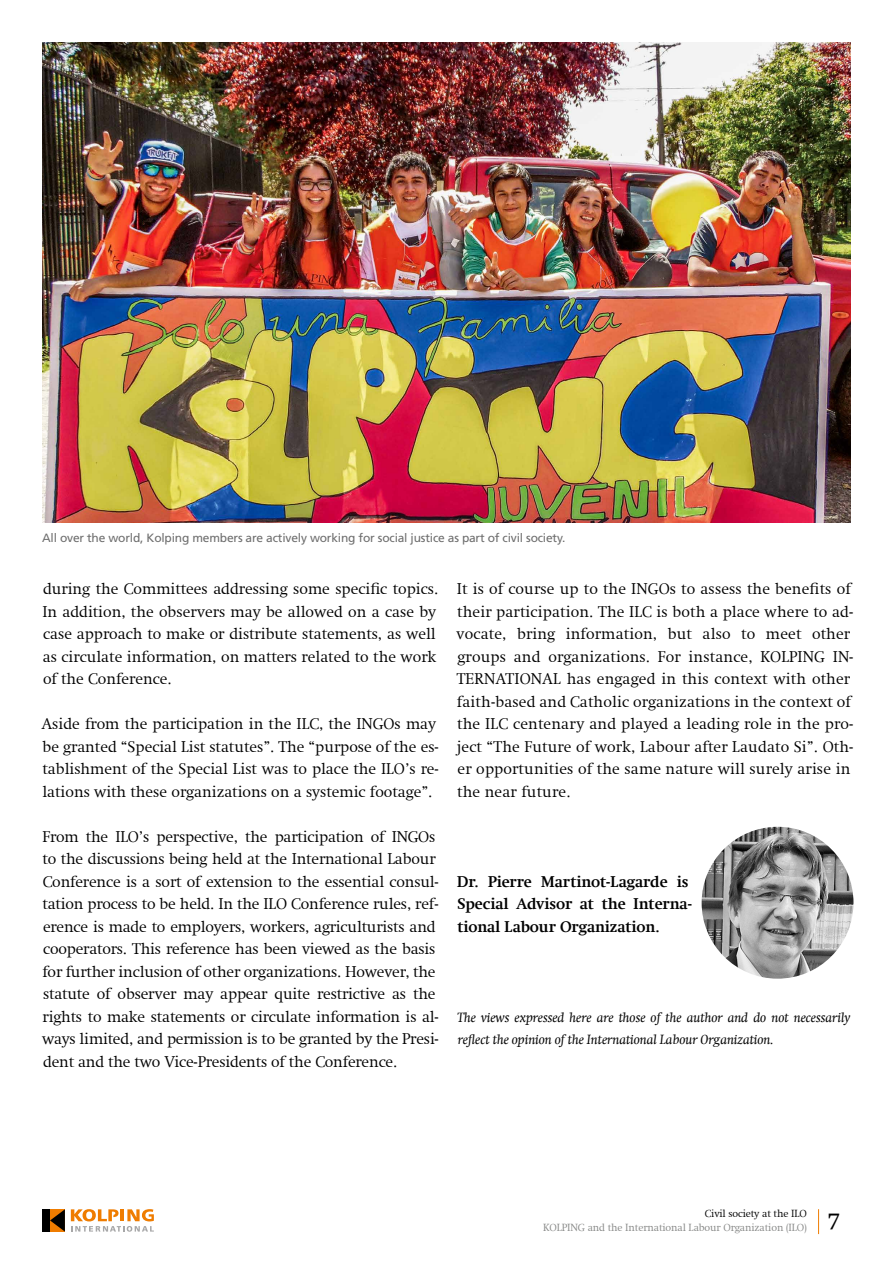
<style>
.page{position:relative;width:893px;height:1263px;background:#fff}
.page>*{position:absolute;margin:0;border:0;box-sizing:border-box;transform-origin:0 0}
.t1{font:300 24px "Swift Com";color:#000}
.COPY{font:300 15.75px/22.5px "Swift Com";color:#000}
.COPY-2{font:700 15.75px/22.5px "Swift Com";letter-spacing:-.01em;color:#000}
.COPY-3{font:italic 13.5px/22.5px "Swift Com";letter-spacing:-.01em;color:#000}
.BU{font:12px "Frutiger LT Std";letter-spacing:-.015em;color:#6e6e6e}
.t2{font:300 10.5px "Swift Com";letter-spacing:-.01em;color:#868786}
.t3{font:300 10.5px "Swift Com";letter-spacing:-.01em;color:#000}
</style>
<div class="page">
<svg style="left:71px;top:1209px;width:83px;height:23px"></svg>
<div style="left:43px;top:1209px;width:7px;height:22px;background:#000"></div>
<svg style="left:50px;top:1209px;width:15px;height:22px"></svg>
<svg style="left:818px;top:1209px;width:1px;height:25px"></svg>
<img style="left:702px;top:827px;width:151px;height:152px;border-radius:76px">
<img style="left:43px;top:43px;width:807px;height:480px">
<p class="BU" style="left:42px;top:531px;width:525px">All over the world, Kolping members are actively working for social justice as part of civil society.</p>
<p class="COPY" style="left:42px;top:577px;width:398px">during the Committees addressing some specific topics.<br>In addition, the observers may be allowed on a case by case approach to make or distribute statements, as well as circulate information, on matters related to the work of the Conference.</p>
<p class="COPY" style="left:41px;top:712px;width:399px">Aside from the participation in the ILC, the INGOs may be granted “Special List statutes”. The “purpose of the es&shy;tablishment of the Special List was to place the ILO’s re&shy;lations with these organizations on a systemic footage”.</p>
<p class="COPY" style="left:42px;top:825px;width:398px">From the ILO’s perspective, the participation of INGOs to the discussions being held at the International Labour Conference is a sort of extension to the essential consul&shy;tation process to be held. In the ILO Conference rules, ref&shy;erence is made to employers, workers, agriculturists and cooperators. This reference has been viewed as the basis for further inclusion of other organizations. However, the statute of observer may appear quite restrictive as the rights to make statements or circulate information is al&shy;ways limited, and permission is to be granted by the Presi&shy;dent and the two Vice-Presidents of the Conference.</p>
<p class="COPY" style="left:457px;top:577px;width:398px">It is of course up to the INGOs to assess the benefits of their participation. The ILC is both a place where to ad&shy;vocate, bring information, but also to meet other groups and organizations. For instance, KOLPING IN-TERNATIONAL has engaged in this context with other faith-based and Catholic organizations in the context of the ILC centenary and played a leading role in the pro&shy;ject “The Future of work, Labour after Laudato Si”. Oth&shy;er opportunities of the same nature will surely arise in the near future.</p>
<p class="COPY-2" style="left:457px;top:870px;width:236px">Dr. Pierre Martinot-Lagarde is<br>Special Advisor at the Interna&shy;tional Labour Organization.</p>
<p class="COPY-3" style="left:457px;top:1006px;width:395px">The views expressed here are those of the author and do not necessarily reflect the opinion of the International Labour Organization.</p>
<p class="t3" style="left:705px;top:1208px;width:104px">Civil society at the ILO</p>
<p class="t2" style="left:543px;top:1221px;width:265px">KOLPING and the International Labour Organization (ILO)</p>
<h1 class="t1" style="left:827px;top:1207px;width:15px">7</h1>
</div>
